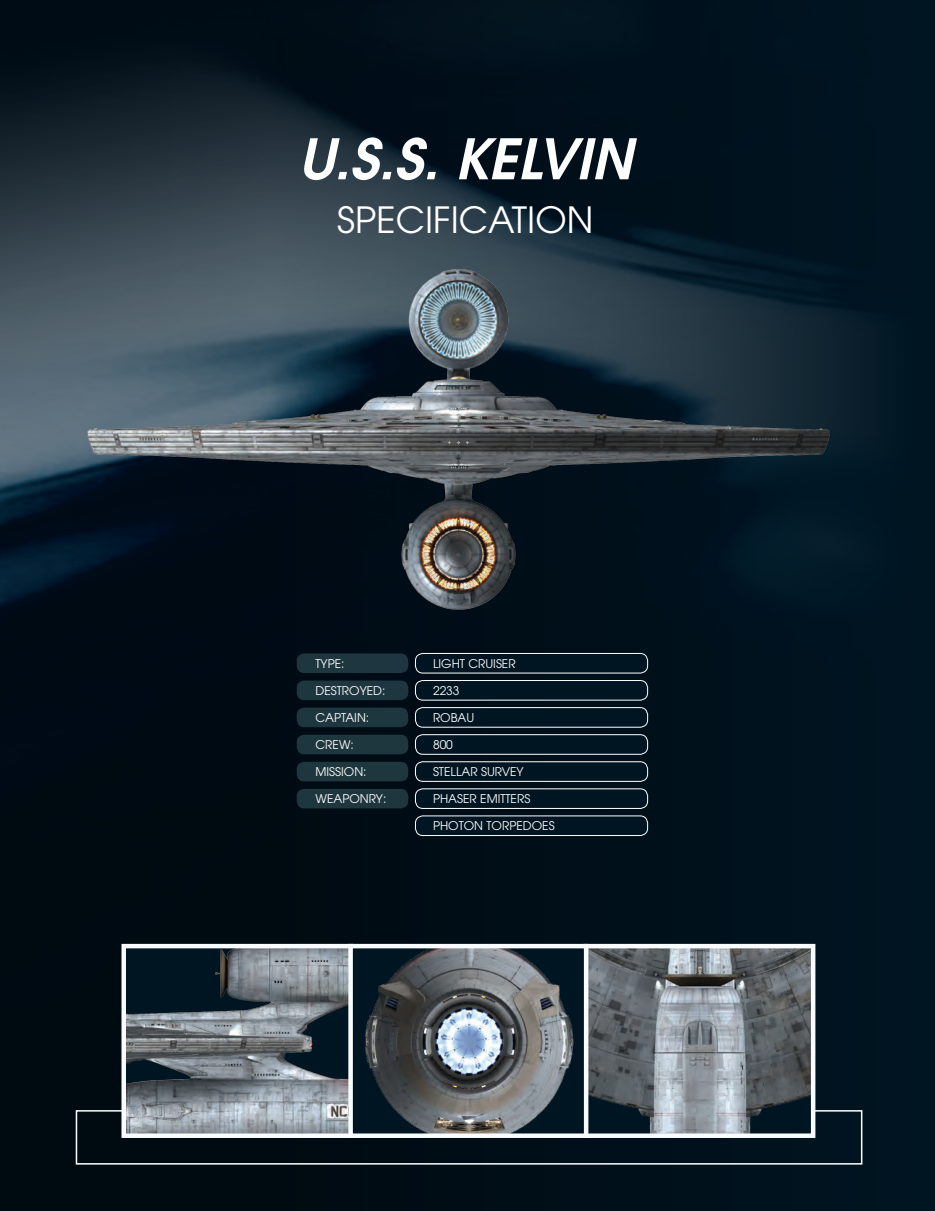
<style>
.page{position:relative;width:935px;height:1211px;background:#fff}
.page>*{position:absolute;margin:0;border:0;box-sizing:border-box;transform-origin:0 0}
.t1{font:italic 600 55.5px "Avant Garde LT";color:#fff}
.t2{font:36px "Avant Garde LT";color:#fff}
.t3{font:12px "Avant Garde LT";color:#fff}
</style>
<div class="page">
<img style="left:0;top:0;width:935px;height:1211px">
<div style="left:297px;top:653px;width:111px;height:20px;background:#1e363f;border-radius:8px"></div>
<div style="left:297px;top:680px;width:111px;height:20px;background:#1e3640;border-radius:8px"></div>
<div style="left:297px;top:708px;width:111px;height:19px;background:#1e363e;border-radius:8px"></div>
<div style="left:297px;top:735px;width:111px;height:19px;background:#1e363e;border-radius:8px"></div>
<div style="left:297px;top:762px;width:111px;height:19px;background:#1e363e;border-radius:8px"></div>
<div style="left:297px;top:789px;width:111px;height:19px;background:#1e363e;border-radius:8px"></div>
<div style="left:415px;top:653px;width:232px;height:20px;background:#001522;border-radius:8px"></div>
<div style="left:415px;top:653px;width:233px;height:20px;border:1px solid #fff;border-radius:8px"></div>
<div style="left:415px;top:680px;width:232px;height:20px;background:#001522;border-radius:8px"></div>
<div style="left:415px;top:680px;width:233px;height:20px;border:1px solid #fff;border-radius:8px"></div>
<div style="left:415px;top:708px;width:232px;height:19px;background:#001522;border-radius:8px"></div>
<div style="left:415px;top:707px;width:233px;height:21px;border:1px solid #fff;border-radius:8px"></div>
<div style="left:415px;top:735px;width:232px;height:19px;background:#001522;border-radius:8px"></div>
<div style="left:415px;top:734px;width:233px;height:21px;border:1px solid #fff;border-radius:8px"></div>
<div style="left:415px;top:762px;width:232px;height:19px;background:#001522;border-radius:8px"></div>
<div style="left:415px;top:761px;width:233px;height:21px;border:1px solid #fff;border-radius:8px"></div>
<div style="left:415px;top:789px;width:232px;height:19px;background:#001522;border-radius:8px"></div>
<div style="left:415px;top:788px;width:233px;height:21px;border:1px solid #fff;border-radius:8px"></div>
<div style="left:415px;top:816px;width:232px;height:19px;background:#001522;border-radius:8px"></div>
<div style="left:415px;top:815px;width:233px;height:21px;border:1px solid #fff;border-radius:8px"></div>
<div style="left:76px;top:1110px;width:786px;height:55px;border:2px solid #fff"></div>
<img style="left:126px;top:949px;width:222px;height:184px">
<div style="left:121px;top:944px;width:232px;height:194px;border:4px solid #f9fcfe"></div>
<svg style="left:588px;top:949px;width:222px;height:184px;background:#6c747a"></svg>
<div style="left:583px;top:944px;width:232px;height:194px;border:4px solid #f9fcfe"></div>
<svg style="left:353px;top:949px;width:230px;height:184px;background:#515a60"></svg>
<div style="left:348px;top:944px;width:240px;height:194px;border:4px solid #f9fcfe"></div>
<img style="left:62px;top:245px;width:793px;height:395px">
<h1 class="t1" style="left:298px;top:123px;width:335px">U.S.S. KELVIN</h1>
<h2 class="t2" style="left:337px;top:199px;width:257px">SPECIFICATION</h2>
<p class="t3" style="left:315px;top:657px;width:31px">TYPE:</p>
<p class="t3" style="left:433px;top:657px;width:84px">LIGHT CRUISER</p>
<p class="t3" style="left:315px;top:684px;width:71px">DESTROYED:</p>
<p class="t3" style="left:433px;top:684px;width:28px">2233</p>
<p class="t3" style="left:315px;top:711px;width:55px">CAPTAIN:</p>
<p class="t3" style="left:433px;top:711px;width:43px">ROBAU</p>
<p class="t3" style="left:315px;top:738px;width:40px">CREW:</p>
<p class="t3" style="left:433px;top:738px;width:21px">800</p>
<p class="t3" style="left:315px;top:765px;width:53px">MISSION:</p>
<p class="t3" style="left:433px;top:765px;width:92px">STELLAR SURVEY</p>
<p class="t3" style="left:315px;top:792px;width:72px">WEAPONRY:</p>
<p class="t3" style="left:433px;top:792px;width:99px">PHASER EMITTERS</p>
<p class="t3" style="left:433px;top:819px;width:123px">PHOTON TORPEDOES</p>
</div>
